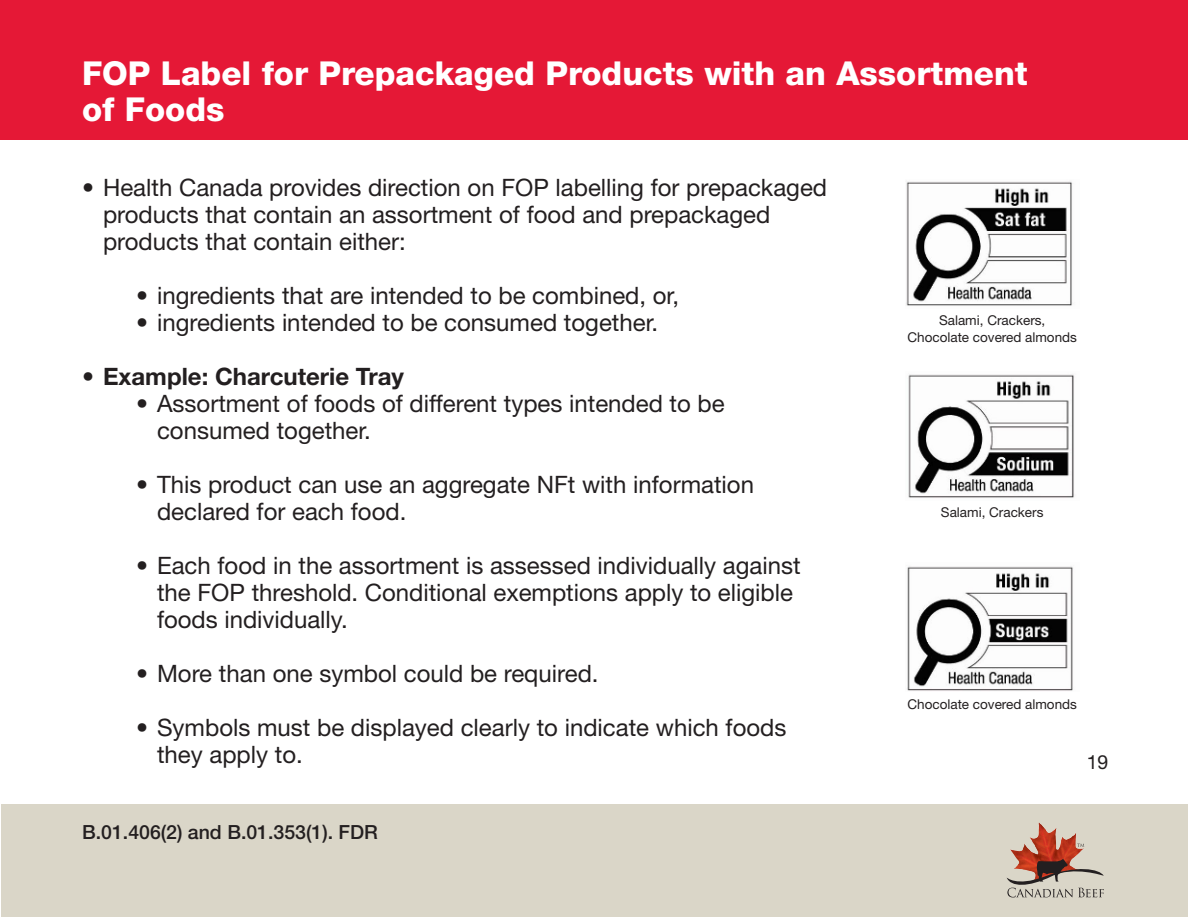
<style>
.page{position:relative;width:1188px;height:918px;background:#fff}
.page>*{position:absolute;margin:0;border:0;box-sizing:border-box;transform-origin:0 0}
.t1{font:800 33px "Helvetica Neue LT Std";color:#fff}
.t2{font:24px/27px "Helvetica Neue LT Std";color:#231f20}
.t3{font:700 24px "Helvetica Neue LT Std";color:#231f20}
.t4{font:500 19.5px "Helvetica Neue LT Std";color:#231f20}
.t5{font:19.5px "Helvetica Neue LT Std";color:#231f20}
.t6{font:13.5px "Helvetica Neue LT Std";color:#231f20}
.s1{font-weight:400}
</style>
<div class="page">
<div style="left:0;top:1px;width:1188px;height:139px;background:#e51836"></div>
<div style="left:2px;top:804px;width:1186px;height:113px;background:#dad6c8"></div>
<img style="left:1010px;top:824px;width:74px;height:35px">
<svg style="left:1077px;top:843px;width:8px;height:4px"></svg>
<svg style="left:1007px;top:859px;width:97px;height:38px"></svg>
<img style="left:906px;top:181px;width:167px;height:125px">
<img style="left:908px;top:374px;width:166px;height:124px">
<img style="left:907px;top:566px;width:166px;height:125px">
<p class="t1" style="left:82px;top:53px;width:947px">FOP Label for Prepackaged Products with an Assortment</p>
<p class="t1" style="left:82px;top:89px;width:144px">of Foods</p>
<p class="t2" style="left:82px;top:174px;width:747px">• Health Canada provides direction on FOP labelling for prepackaged</p>
<p class="t2" style="left:103px;top:201px;width:669px">products that contain an assortment of food and prepackaged</p>
<p class="t2" style="left:103px;top:228px;width:304px">products that contain either:</p>
<p class="t2" style="left:136px;top:282px;width:544px">• ingredients that are intended to be combined, or,</p>
<p class="t2" style="left:136px;top:309px;width:524px">• ingredients intended to be consumed together.</p>
<p class="t3" style="left:82px;top:362px;width:323px"><span class="s1">•</span> Example: Charcuterie Tray</p>
<p class="t2" style="left:136px;top:390px;width:590px">• Assortment of foods of different types intended to be</p>
<p class="t2" style="left:157px;top:417px;width:215px">consumed together.</p>
<p class="t2" style="left:136px;top:471px;width:619px">• This product can use an aggregate NFt with information</p>
<p class="t2" style="left:157px;top:498px;width:251px">declared for each food.</p>
<p class="t2" style="left:157px;top:552px;width:645px;text-indent:-21px">• Each food in the assortment is assessed individually against the FOP threshold. Conditional exemptions apply to eligible foods individually.</p>
<p class="t2" style="left:136px;top:660px;width:464px">• More than one symbol could be required.</p>
<p class="t2" style="left:157px;top:714px;width:631px;text-indent:-21px">• Symbols must be displayed clearly to indicate which foods they apply to.</p>
<p class="t4" style="left:82px;top:820px;width:297px">B.01.406(2) and B.01.353(1). FDR</p>
<p class="t6" style="left:939px;top:313px;width:108px">Salami, Crackers,</p>
<p class="t6" style="left:907px;top:329px;width:171px">Chocolate covered almonds</p>
<p class="t6" style="left:941px;top:505px;width:104px">Salami, Crackers</p>
<p class="t6" style="left:907px;top:696px;width:171px">Chocolate covered almonds</p>
<p class="t5" style="left:1087px;top:750px;width:23px">19</p>
</div>
